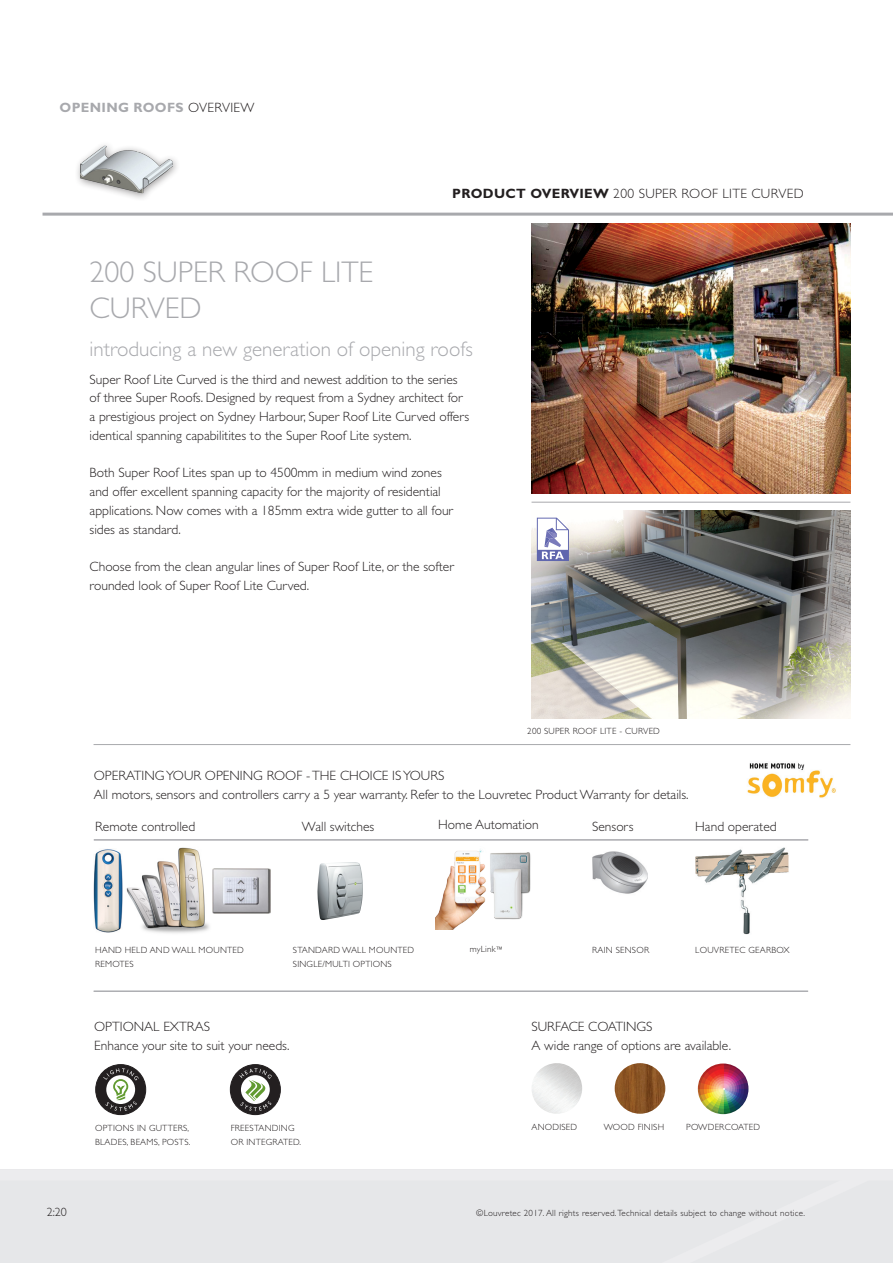
<style>
.page{position:relative;width:893px;height:1263px;background:#fff}
.page>*{position:absolute;margin:0;border:0;box-sizing:border-box;transform-origin:0 0}
.section_product_head{font:300 30px/36px "Gill Sans CE";color:#a8a9ad}
.section_product_subh{font:300 21px "Gill Sans CE";color:#a8a9ad}
.body_copy{font:300 13.5px/18.8px "Gill Sans CE";color:#231f20}
.section_title_2L{font:300 13.5px "Gill Sans CE";letter-spacing:.025em;color:#231f20}
.section_title_L{font:700 13.5px "Gill Sans CE";letter-spacing:.025em;color:#a8a9ad}
.t1{font:300 12px "Gill Sans CE";color:#231f20}
.body_copy-2{font:300 9px/13.5px "Gill Sans CE";letter-spacing:.025em;color:#231f20}
.s1{font-weight:300;color:#231f20}
.s2{font-weight:700}
.s3{font-size:7.5px}
</style>
<div class="page">
<div style="left:0;top:1169px;width:893px;height:94px;background:#e6e7e9"></div>
<hr style="left:43px;top:213px;width:850px;height:3px;background:#a8a9ad">
<hr style="left:531px;top:502px;width:319px;height:1px;background:#a8a9ad">
<hr style="left:94px;top:744px;width:756px;height:1px;background:#a8a9ad">
<img style="left:747px;top:763px;width:89px;height:35px">
<hr style="left:94px;top:991px;width:714px;height:1px;background:#a8a9ad">
<hr style="left:94px;top:840px;width:714px;height:1px;background:#a8a9ad">
<img style="left:695px;top:847px;width:94px;height:88px">
<img style="left:317px;top:862px;width:46px;height:58px">
<img style="left:592px;top:851px;width:56px;height:43px">
<img style="left:94px;top:849px;width:29px;height:84px">
<img style="left:698px;top:1063px;width:50px;height:51px;border-radius:25px">
<img style="left:531px;top:1063px;width:51px;height:51px;border-radius:25px">
<img style="left:615px;top:1063px;width:50px;height:51px;border-radius:25px">
<div style="left:96px;top:1064px;width:50px;height:50px;background:#231f20;border-radius:50%"></div>
<div style="left:95px;top:1064px;width:51px;height:51px;border:1px solid #231f20;border-radius:50%"></div>
<svg style="left:103px;top:1068px;width:36px;height:43px"></svg>
<div style="left:230px;top:1064px;width:50px;height:50px;background:#231f20;border-radius:50%"></div>
<div style="left:230px;top:1064px;width:51px;height:51px;border:1px solid #231f20;border-radius:50%"></div>
<svg style="left:239px;top:1068px;width:33px;height:43px"></svg>
<img style="left:126px;top:847px;width:87px;height:86px">
<img style="left:213px;top:868px;width:58px;height:46px">
<img style="left:435px;top:849px;width:51px;height:81px">
<img style="left:490px;top:852px;width:41px;height:68px">
<img style="left:531px;top:223px;width:319px;height:270px">
<img style="left:71px;top:145px;width:106px;height:68px">
<img style="left:532px;top:510px;width:319px;height:209px">
<svg style="left:537px;top:518px;width:32px;height:43px"></svg>
<p class="section_title_L" style="left:60px;top:100px;width:196px">OPENING ROOFS <span class="s1">OVERVIEW</span></p>
<p class="section_title_2L" style="left:452px;top:185px;width:353px"><span class="s2">PRODUCT OVERVIEW</span> 200 SUPER ROOF LITE CURVED</p>
<p class="section_product_head" style="left:90px;top:254px;width:285px">200 SUPER ROOF LITE<br>CURVED</p>
<p class="section_product_subh" style="left:90px;top:337px;width:385px">introducing a new generation of opening roofs</p>
<p class="body_copy" style="left:90px;top:370px;width:381px">Super Roof Lite Curved is the third and newest addition to the series of three Super Roofs. Designed by request from a Sydney architect for a prestigious project on Sydney Harbour, Super Roof Lite Curved offers identical spanning capabilitites to the Super Roof Lite system.</p>
<p class="body_copy" style="left:90px;top:463px;width:365px">Both Super Roof Lites span up to 4500mm in medium wind zones and offer excellent spanning capacity for the majority of residential applications. Now comes with a 185mm extra wide gutter to all four sides as standard.</p>
<p class="body_copy" style="left:90px;top:557px;width:366px">Choose from the clean angular lines of Super Roof Lite, or the softer rounded look of Super Roof Lite Curved.</p>
<p class="body_copy-2" style="left:527px;top:724px;width:134px">200 SUPER ROOF LITE - CURVED</p>
<p class="body_copy" style="left:94px;top:766px;width:596px">OPERATING YOUR OPENING ROOF - THE CHOICE IS YOURS<br>All motors, sensors and controllers carry a 5 year warranty. Refer to the Louvretec Product Warranty for details.</p>
<p class="body_copy" style="left:95px;top:817px;width:102px">Remote controlled</p>
<p class="body_copy" style="left:302px;top:817px;width:74px">Wall switches</p>
<p class="body_copy" style="left:438px;top:815px;width:102px">Home Automation</p>
<p class="body_copy" style="left:592px;top:817px;width:43px">Sensors</p>
<p class="body_copy" style="left:695px;top:817px;width:83px">Hand operated</p>
<p class="body_copy-2" style="left:95px;top:943px;width:150px">HAND HELD AND WALL MOUNTED<br>REMOTES</p>
<p class="body_copy-2" style="left:293px;top:943px;width:123px">STANDARD WALL MOUNTED<br>SINGLE/MULTI OPTIONS</p>
<p class="body_copy-2" style="left:470px;top:942px;width:35px">myLink<span class="s3">™</span></p>
<p class="body_copy-2" style="left:592px;top:943px;width:59px">RAIN SENSOR</p>
<p class="body_copy-2" style="left:695px;top:943px;width:96px">LOUVRETEC GEARBOX</p>
<p class="body_copy" style="left:94px;top:1017px;width:197px">OPTIONAL EXTRAS<br>Enhance your site to suit your needs.</p>
<p class="body_copy-2" style="left:95px;top:1121px;width:97px">OPTIONS IN GUTTERS,<br>BLADES, BEAMS, POSTS.</p>
<p class="body_copy-2" style="left:231px;top:1121px;width:72px">FREESTANDING<br>OR INTEGRATED.</p>
<p class="body_copy" style="left:531px;top:1017px;width:201px">SURFACE COATINGS<br>A wide range of options are available.</p>
<p class="body_copy-2" style="left:531px;top:1120px;width:47px">ANODISED</p>
<p class="body_copy-2" style="left:604px;top:1120px;width:62px">WOOD FINISH</p>
<p class="body_copy-2" style="left:686px;top:1120px;width:75px">POWDERCOATED</p>
<p class="t1" style="left:47px;top:1205px;width:22px">2:20</p>
<p class="body_copy-2" style="left:476px;top:1206px;width:330px">©Louvretec 2017. All rights reserved. Technical details subject to change without notice.</p>
</div>
